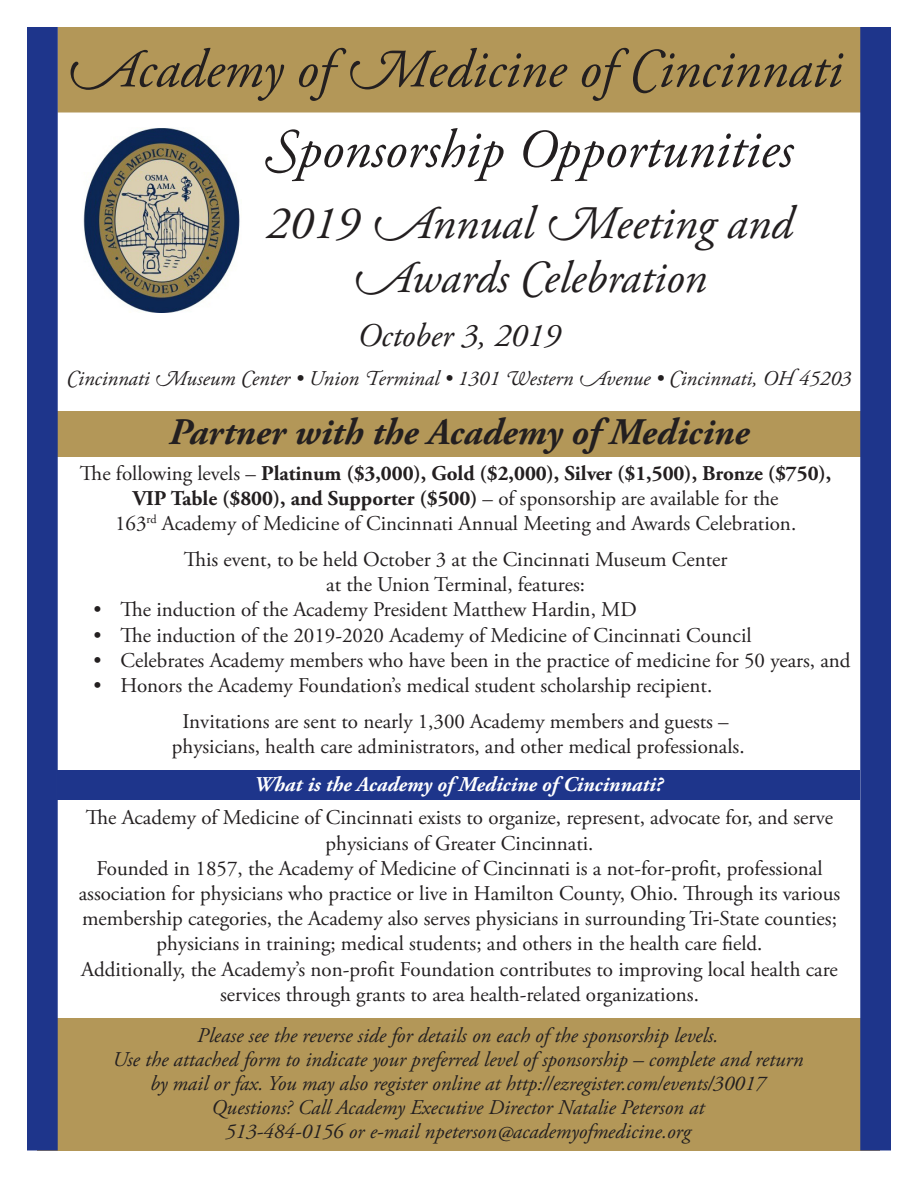
<style>
.page{position:relative;width:918px;height:1188px;background:#fff}
.page>*{position:absolute;margin:0;border:0;box-sizing:border-box;transform-origin:0 0}
.Document_Title{font:italic 54px "Adobe Garamond Pro";color:#231f20}
.Document_Title-2{font:italic 46.5px "Adobe Garamond Pro";color:#231f20}
.Document_Title-3{font:italic 45px "Adobe Garamond Pro";color:#231f20}
.Company_Name{font:italic 700 37.5px "Adobe Garamond Pro";color:#231f20}
.Document_Title-4{font:italic 33px "Adobe Garamond Pro";color:#231f20}
.Company_Name-2{font:21px/25.2px "Adobe Garamond Pro";color:#231f20;text-align:center}
.Emphasis{font:italic 21px "Adobe Garamond Pro";color:#231f20}
.Company_Name-3{font:700 21px "Adobe Garamond Pro";color:#231f20}
.Document_Title-5{font:italic 21px "Adobe Garamond Pro";color:#231f20}
.t1{font:italic 700 21px "Adobe Garamond Pro";color:#fff}
.s1{font-weight:400}
</style>
<div class="page">
<img style="left:83px;top:128px;width:157px;height:184px">
<div style="left:57px;top:27px;width:804px;height:85px;background:#b39758"></div>
<div style="left:38px;top:1018px;width:842px;height:132px;background:#b39758"></div>
<div style="left:38px;top:411px;width:842px;height:46px;background:#b39758"></div>
<div style="left:58px;top:770px;width:802px;height:30px;background:#1e358b"></div>
<div style="left:27px;top:27px;width:31px;height:1123px;background:#1e358b;border:2px solid #1e358b"></div>
<div style="left:860px;top:27px;width:31px;height:1123px;background:#1e358b;border:2px solid #1e358b"></div>
<p class="Document_Title" style="left:66px;top:37px;width:778px">Academy of Medicine of Cincinnati</p>
<p class="Document_Title" style="left:266px;top:117px;width:528px">Sponsorship Opportunities</p>
<p class="Document_Title-2" style="left:266px;top:195px;width:528px">2019 Annual Meeting and</p>
<p class="Document_Title-3" style="left:352px;top:250px;width:356px">Awards Celebration</p>
<p class="Document_Title-4" style="left:358px;top:316px;width:204px">October 3, 2019</p>
<p class="Document_Title-5" style="left:67px;top:366px;width:786px">Cincinnati Museum Center • Union Terminal • 1301 Western Avenue • Cincinnati, OH 45203</p>
<p class="Company_Name" style="left:169px;top:410px;width:582px">Partner with the Academy of Medicine</p>
<p class="Company_Name-3" style="left:80px;top:461px;width:753px"><span class="s1">The following levels –</span> Platinum ($3,000), Gold ($2,000), Silver ($1,500), Bronze ($750),</p>
<p class="Company_Name-3" style="left:133px;top:486px;width:647px">VIP Table ($800), and Supporter ($500) <span class="s1">– of sponsorship are available for the</span></p>
<p class="Company_Name-2" style="left:115px;top:511px;width:683px">163<sup>rd</sup> Academy of Medicine of Cincinnati Annual Meeting and Awards Celebration.</p>
<p class="Company_Name-2" style="left:184px;top:547px;width:545px">This event, to be held October 3 at the Cincinnati Museum Center</p>
<p class="Company_Name-2" style="left:326px;top:573px;width:260px">at the Union Terminal, features:</p>
<p class="Company_Name-2" style="left:93px;top:598px;width:545px">• The induction of the Academy President Matthew Hardin, MD</p>
<p class="Company_Name-2" style="left:93px;top:623px;width:660px">• The induction of the 2019-2020 Academy of Medicine of Cincinnati Council</p>
<p class="Company_Name-2" style="left:93px;top:648px;width:759px">• Celebrates Academy members who have been in the practice of medicine for 50 years, and</p>
<p class="Company_Name-2" style="left:93px;top:673px;width:620px">• Honors the Academy Foundation’s medical student scholarship recipient.</p>
<p class="Company_Name-2" style="left:182px;top:709px;width:548px">Invitations are sent to nearly 1,300 Academy members and guests –</p>
<p class="Company_Name-2" style="left:172px;top:735px;width:574px">physicians, health care administrators, and other medical professionals.</p>
<p class="t1" style="left:254px;top:772px;width:411px">What is the Academy of Medicine of Cincinnati?</p>
<p class="Company_Name-2" style="left:86px;top:806px;width:749px">The Academy of Medicine of Cincinnati exists to organize, represent, advocate for, and serve physicians of Greater Cincinnati.</p>
<p class="Company_Name-2" style="left:79px;top:856px;width:763px">Founded in 1857, the Academy of Medicine of Cincinnati is a not-for-profit, professional association for physicians who practice or live in Hamilton County, Ohio. Through its various membership categories, the Academy also serves physicians in surrounding Tri-State counties; physicians in training; medical students; and others in the health care field.</p>
<p class="Company_Name-2" style="left:81px;top:957px;width:758px">Additionally, the Academy’s non-profit Foundation contributes to improving local health care services through grants to area health-related organizations.</p>
<p class="Emphasis" style="left:197px;top:1022px;width:523px">Please see the reverse side for details on each of the sponsorship levels.</p>
<p class="Emphasis" style="left:112px;top:1046px;width:693px">Use the attached form to indicate your preferred level of sponsorship – complete and return</p>
<p class="Emphasis" style="left:150px;top:1070px;width:617px">by mail or fax. You may also register online at http://ezregister.com/events/30017</p>
<p class="Emphasis" style="left:211px;top:1094px;width:494px">Questions? Call Academy Executive Director Natalie Peterson at</p>
<p class="Emphasis" style="left:225px;top:1118px;width:467px">513-484-0156 or e-mail npeterson@academyofmedicine.org</p>
</div>
